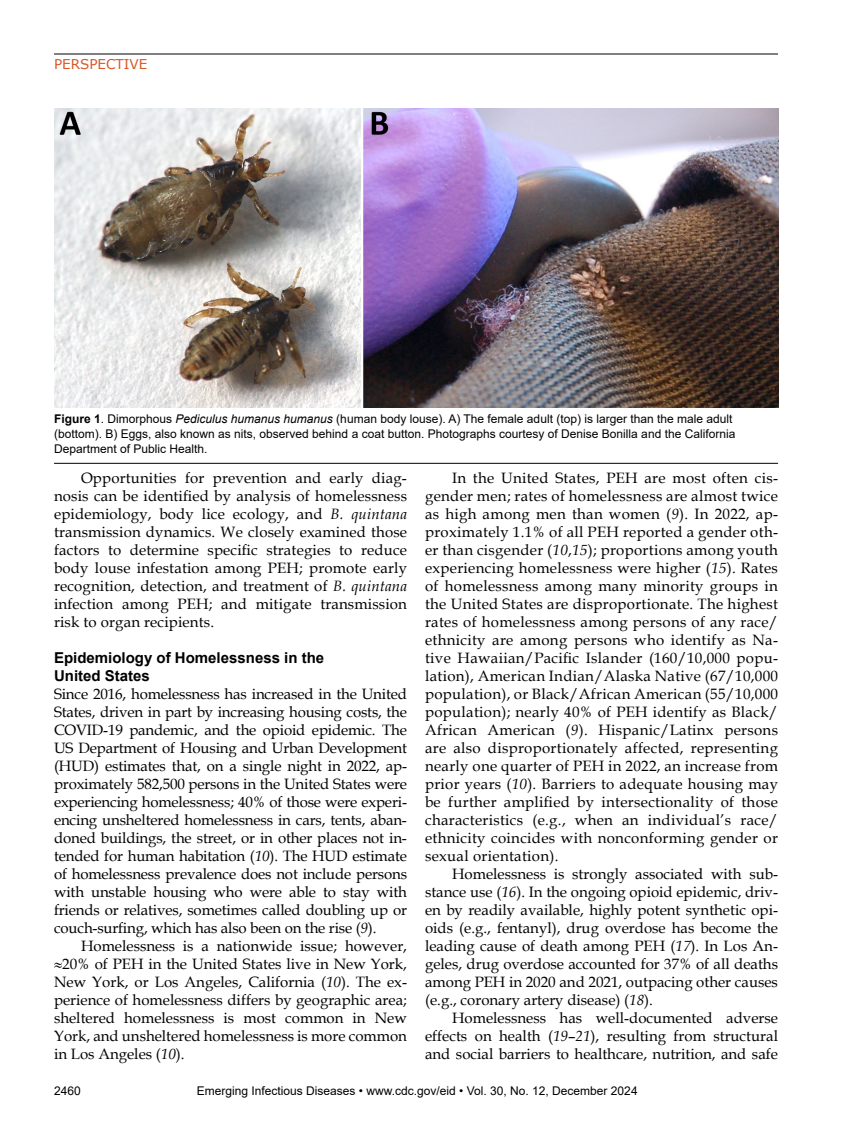
<style>
.page{position:relative;width:851px;height:1134px;background:#fff}
.page>*{position:absolute;margin:0;border:0;box-sizing:border-box;transform-origin:0 0}
.t1{font:15px/18px "Book Antiqua";color:#000;text-align:justify}
.t2{font:700 15px/18px "Arial";color:#000}
.t3{font:13.5px "Verdana";color:#d95626}
.t4{font:12px/15px "Arial";color:#000}
.s1{font-weight:700}
.s2{font-style:italic}
</style>
<div class="page">
<hr style="left:54px;top:54px;width:724px;height:1px;background:#000">
<img style="left:54px;top:108px;width:724px;height:300px">
<hr style="left:54px;top:463px;width:724px;height:1px;background:#000">
<p class="t3" style="left:54px;top:55px;width:95px">PERSPECTIVE</p>
<p class="t4" style="left:54px;top:411px;width:682px"><span class="s1">Figure 1</span>. Dimorphous <span class="s2">Pediculus humanus humanus</span> (human body louse). A) The female adult (top) is larger than the male adult (bottom). B) Eggs, also known as nits, observed behind a coat button. Photographs courtesy of Denise Bonilla and the California<br>Department of Public Health.</p>
<p class="t1" style="left:54px;top:468px;width:354px;text-indent:27px">Opportunities for prevention and early diag&shy;nosis can be identified by analysis of homelessness epidemiology, body lice ecology, and <span class="s2">B. quintana </span>transmission dynamics. We closely examined those factors to determine specific strategies to reduce body louse infestation among PEH; promote early recognition, detection, and treatment of <span class="s2">B. quintana </span>infection among PEH; and mitigate transmission risk to organ recipients.</p>
<p class="t2" style="left:54px;top:649px;width:272px">Epidemiology of Homelessness in the<br>United States</p>
<p class="t1" style="left:54px;top:684px;width:354px">Since 2016, homelessness has increased in the United States, driven in part by increasing housing costs, the COVID-19 pandemic, and the opioid epidemic. The US Department of Housing and Urban Development (HUD) estimates that, on a single night in 2022, ap&shy;proximately 582,500 persons in the United States were experiencing homelessness; 40% of those were experi&shy;encing unsheltered homelessness in cars, tents, aban&shy;doned buildings, the street, or in other places not in&shy;tended for human habitation (<span class="s2">10</span>). The HUD estimate of homelessness prevalence does not include persons with unstable housing who were able to stay with friends or relatives, sometimes called doubling up or couch-surfing, which has also been on the rise (<span class="s2">9</span>).</p>
<p class="t1" style="left:54px;top:936px;width:354px;text-indent:27px">Homelessness is a nationwide issue; however, ≈20% of PEH in the United States live in New York, New York, or Los Angeles, California (<span class="s2">10</span>). The ex&shy;perience of homelessness differs by geographic area; sheltered homelessness is most common in New York, and unsheltered homelessness is more common in Los Angeles (<span class="s2">10</span>).</p>
<p class="t1" style="left:425px;top:468px;width:354px;text-indent:27px">In the United States, PEH are most often cis&shy;gender men; rates of homelessness are almost twice as high among men than women (<span class="s2">9</span>). In 2022, ap&shy;proximately 1.1% of all PEH reported a gender oth&shy;er than cisgender (<span class="s2">10</span>,<span class="s2">15</span>); proportions among youth experiencing homelessness were higher (<span class="s2">15</span>). Rates of homelessness among many minority groups in the United States are disproportionate. The highest rates of homelessness among persons of any race/ ethnicity are among persons who identify as Na&shy;tive Hawaiian/Pacific Islander (160/10,000 popu&shy;lation), American Indian/Alaska Native (67/10,000 population), or Black/African American (55/10,000 population); nearly 40% of PEH identify as Black/ African American (<span class="s2">9</span>). Hispanic/Latinx persons are also disproportionately affected, representing nearly one quarter of PEH in 2022, an increase from prior years (<span class="s2">10</span>). Barriers to adequate housing may be further amplified by intersectionality of those characteristics (e.g., when an individual’s race/ ethnicity coincides with nonconforming gender or sexual orientation).</p>
<p class="t1" style="left:425px;top:864px;width:354px;text-indent:27px">Homelessness is strongly associated with sub&shy;stance use (<span class="s2">16</span>). In the ongoing opioid epidemic, driv&shy;en by readily available, highly potent synthetic opi&shy;oids (e.g., fentanyl), drug overdose has become the leading cause of death among PEH (<span class="s2">17</span>). In Los An&shy;geles, drug overdose accounted for 37% of all deaths among PEH in 2020 and 2021, outpacing other causes (e.g., coronary artery disease) (<span class="s2">18</span>).</p>
<p class="t1" style="left:425px;top:1008px;width:354px;text-indent:27px">Homelessness has well-documented adverse effects on health (<span class="s2">19</span>–<span class="s2">21</span>), resulting from structural and social barriers to healthcare, nutrition, and safe</p>
<p class="t4" style="left:54px;top:1084px;width:28px">2460</p>
<p class="t4" style="left:197px;top:1084px;width:442px">Emerging Infectious Diseases • www.cdc.gov/eid • Vol. 30, No. 12, December 2024</p>
</div>
